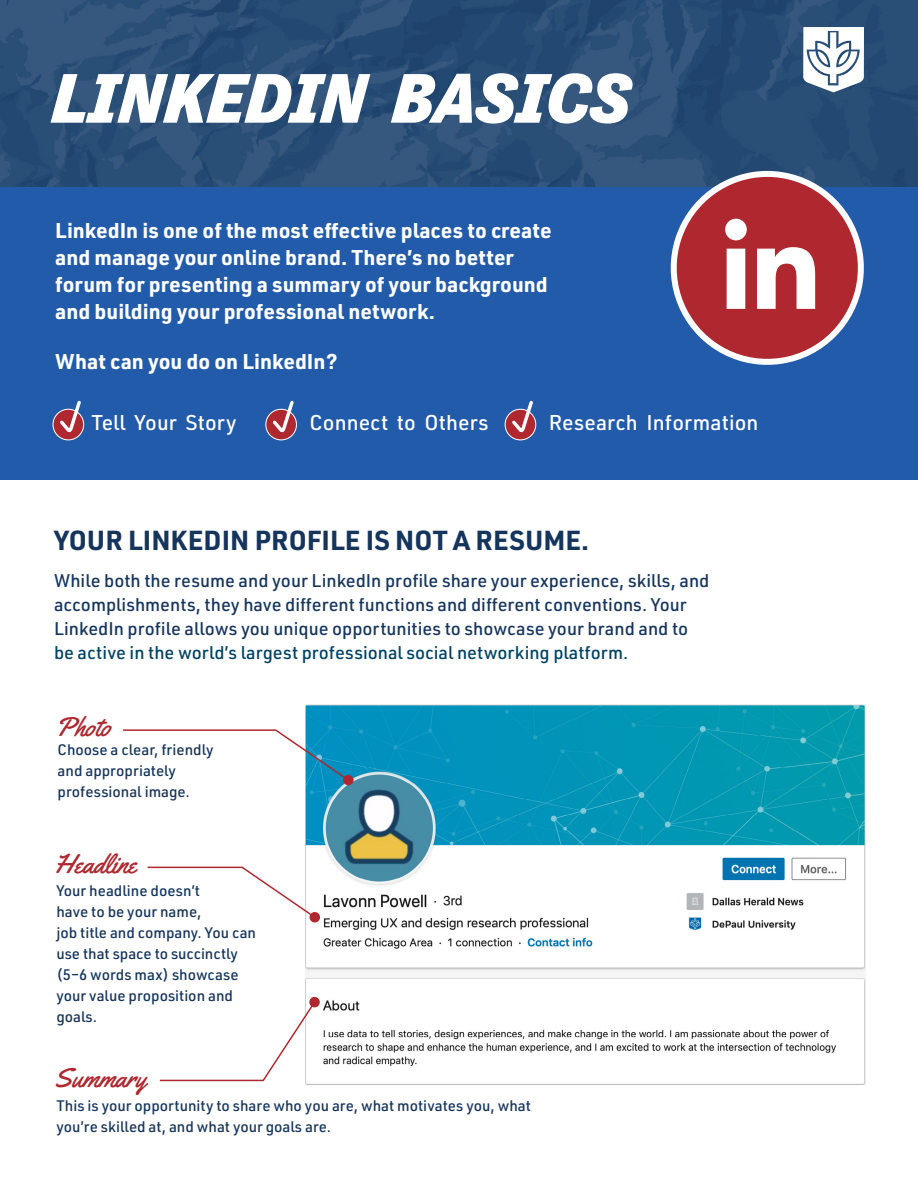
<style>
.page{position:relative;width:918px;height:1188px;background:#fff}
.page>*{position:absolute;margin:0;border:0;box-sizing:border-box;transform-origin:0 0}
.t1{font:italic 900 72px "Tenso";letter-spacing:.01em;color:#fff}
.t2{font:700 27px "URWDIN";color:#16355d}
.t3{font:27px "Yellowtail";color:#af282f}
.t4{font:700 21px/27px "URWDIN";color:#fff}
.t5{font:500 21px "URWDIN";letter-spacing:.005em;color:#fff}
.t6{font:500 18px/24px "URWDIN";color:#16355d}
.t7{font:500 18px "URWDIN";color:#004363}
.t8{font:500 15px/21px "URWDIN";color:#16355d}
</style>
<div class="page">
<img style="left:0;top:0;width:918px;height:187px">
<img style="left:305px;top:704px;width:561px;height:381px">
<div style="left:0;top:188px;width:918px;height:292px;background:#225ba9"></div>
<svg style="left:803px;top:27px;width:61px;height:65px"></svg>
<svg style="left:123px;top:729px;width:227px;height:53px"></svg>
<div style="left:343px;top:775px;width:11px;height:10px;background:#af282f;border-radius:50%"></div>
<svg style="left:147px;top:866px;width:170px;height:53px"></svg>
<div style="left:310px;top:912px;width:10px;height:11px;background:#af282f;border-radius:50%"></div>
<svg style="left:159px;top:996px;width:161px;height:86px"></svg>
<svg style="left:666px;top:168px;width:203px;height:197px"></svg>
<svg style="left:53px;top:409px;width:31px;height:31px"></svg>
<div style="left:52px;top:409px;width:32px;height:31px;border:1px solid #fff;border-radius:50%"></div>
<svg style="left:57px;top:400px;width:26px;height:35px"></svg>
<svg style="left:266px;top:409px;width:30px;height:31px"></svg>
<div style="left:265px;top:409px;width:32px;height:31px;border:1px solid #fff;border-radius:50%"></div>
<svg style="left:270px;top:400px;width:25px;height:35px"></svg>
<svg style="left:505px;top:409px;width:31px;height:31px"></svg>
<div style="left:505px;top:409px;width:31px;height:31px;border:1px solid #fff;border-radius:50%"></div>
<svg style="left:509px;top:400px;width:26px;height:35px"></svg>
<h1 class="t1" style="left:52px;top:57px;width:580px">LINKEDIN BASICS</h1>
<h3 class="t4" style="left:55px;top:216px;width:498px">LinkedIn is one of the most effective places to create and manage your online brand. There’s no better forum for presenting a summary of your background and building your professional network.</h3>
<h3 class="t4" style="left:55px;top:347px;width:284px">What can you do on LinkedIn?</h3>
<h3 class="t5" style="left:91px;top:409px;width:147px">Tell Your Story</h3>
<h3 class="t5" style="left:309px;top:409px;width:181px">Connect to Others</h3>
<h3 class="t5" style="left:549px;top:409px;width:211px">Research Information</h3>
<h2 class="t2" style="left:54px;top:522px;width:537px">YOUR LINKEDIN PROFILE IS NOT A RESUME.</h2>
<p class="t6" style="left:54px;top:568px;width:657px">While both the resume and your LinkedIn profile share your experience, skills, and accomplishments, they have different functions and different conventions. Your<br>LinkedIn profile allows you unique opportunities to showcase your brand and to</p>
<p class="t7" style="left:54px;top:641px;width:576px">be active in the world’s largest professional social networking platform.</p>
<h2 class="t3" style="left:55px;top:710px;width:57px">Photo</h2>
<p class="t8" style="left:58px;top:739px;width:157px">Choose a clear, friendly and appropriately professional image.</p>
<h2 class="t3" style="left:54px;top:847px;width:84px">Headline</h2>
<p class="t8" style="left:56px;top:880px;width:201px">Your headline doesn’t<br>have to be your name,<br>job title and company. You can use that space to succinctly (5–6 words max) showcase your value proposition and goals.</p>
<h2 class="t3" style="left:54px;top:1061px;width:94px">Summary</h2>
<p class="t8" style="left:56px;top:1094px;width:476px">This is your opportunity to share who you are, what motivates you, what you’re skilled at, and what your goals are.</p>
</div>
